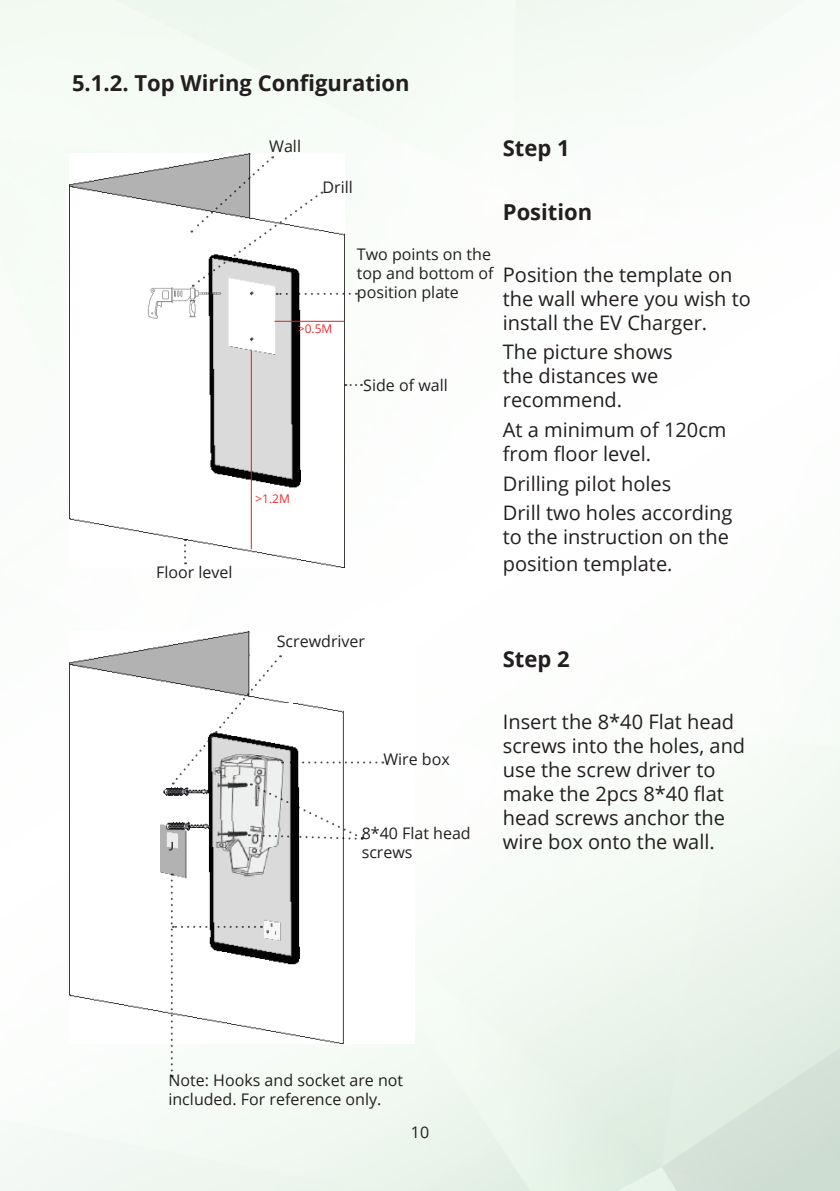
<style>
.page{position:relative;width:840px;height:1191px;background:#fff}
.page>*{position:absolute;margin:0;border:0;box-sizing:border-box;transform-origin:0 0}
.t1{font:700 22px "Open Sans";color:#231f20}
.t2{font:20px/24px "Open Sans";color:#231f20}
.t3{font:16px/19.2px "Open Sans";color:#231f20}
.t4{font:12px "Open Sans";color:#ee2d2d}
</style>
<div class="page">
<img style="left:0;top:0;width:839px;height:1191px">
<img style="left:69px;top:153px;width:275px;height:271px">
<img style="left:145px;top:327px;width:80px;height:22px">
<hr style="left:251px;top:350px;width:1px;height:199px;background:#d1232a">
<svg style="left:345px;top:384px;width:17px;height:2px"></svg>
<svg style="left:68px;top:424px;width:276px;height:143px"></svg>
<svg style="left:66px;top:156px;width:283px;height:171px"></svg>
<img style="left:69px;top:632px;width:345px;height:411px">
<svg style="left:72px;top:873px;width:275px;height:204px"></svg>
<svg style="left:69px;top:655px;width:307px;height:185px"></svg>
<p class="t1" style="left:72px;top:67px;width:339px">5.1.2. Top Wiring Configuration</p>
<p class="t3" style="left:156px;top:562px;width:78px">Floor level</p>
<p class="t3" style="left:269px;top:136px;width:33px">Wall</p>
<p class="t3" style="left:322px;top:177px;width:32px">Drill</p>
<p class="t1" style="left:502px;top:132px;width:68px">Step 1</p>
<p class="t1" style="left:502px;top:196px;width:91px">Position</p>
<p class="t4" style="left:298px;top:320px;width:36px">&gt;0.5M</p>
<p class="t4" style="left:255px;top:490px;width:36px">&gt;1.2M</p>
<p class="t3" style="left:357px;top:244px;width:138px">Two points on the top and bottom of position plate</p>
<p class="t3" style="left:363px;top:375px;width:86px">Side of wall</p>
<p class="t2" style="left:502px;top:262px;width:249px">Position the template on the wall where you wish to install the EV Charger.</p>
<p class="t2" style="left:502px;top:339px;width:171px">The picture shows the distances we recommend.</p>
<p class="t2" style="left:502px;top:417px;width:225px">At a minimum of 120cm from floor level.</p>
<p class="t2" style="left:502px;top:471px;width:170px">Drilling pilot holes</p>
<p class="t2" style="left:502px;top:501px;width:231px">Drill two holes according to the instruction on the</p>
<p class="t2" style="left:502px;top:551px;width:171px">position template.</p>
<p class="t3" style="left:276px;top:631px;width:90px">Screwdriver</p>
<p class="t3" style="left:383px;top:749px;width:68px">Wire box</p>
<p class="t3" style="left:361px;top:823px;width:110px">8*40 Flat head screws</p>
<p class="t1" style="left:502px;top:643px;width:68px">Step 2</p>
<p class="t2" style="left:502px;top:709px;width:244px">Insert the 8*40 Flat head screws into the holes, and use the screw driver to make the 2pcs 8*40 flat head screws anchor the wire box onto the wall.</p>
<p class="t3" style="left:168px;top:1070px;width:236px">Note: Hooks and socket are not included. For reference only.</p>
<p class="t3" style="left:410px;top:1122px;width:20px">10</p>
</div>
